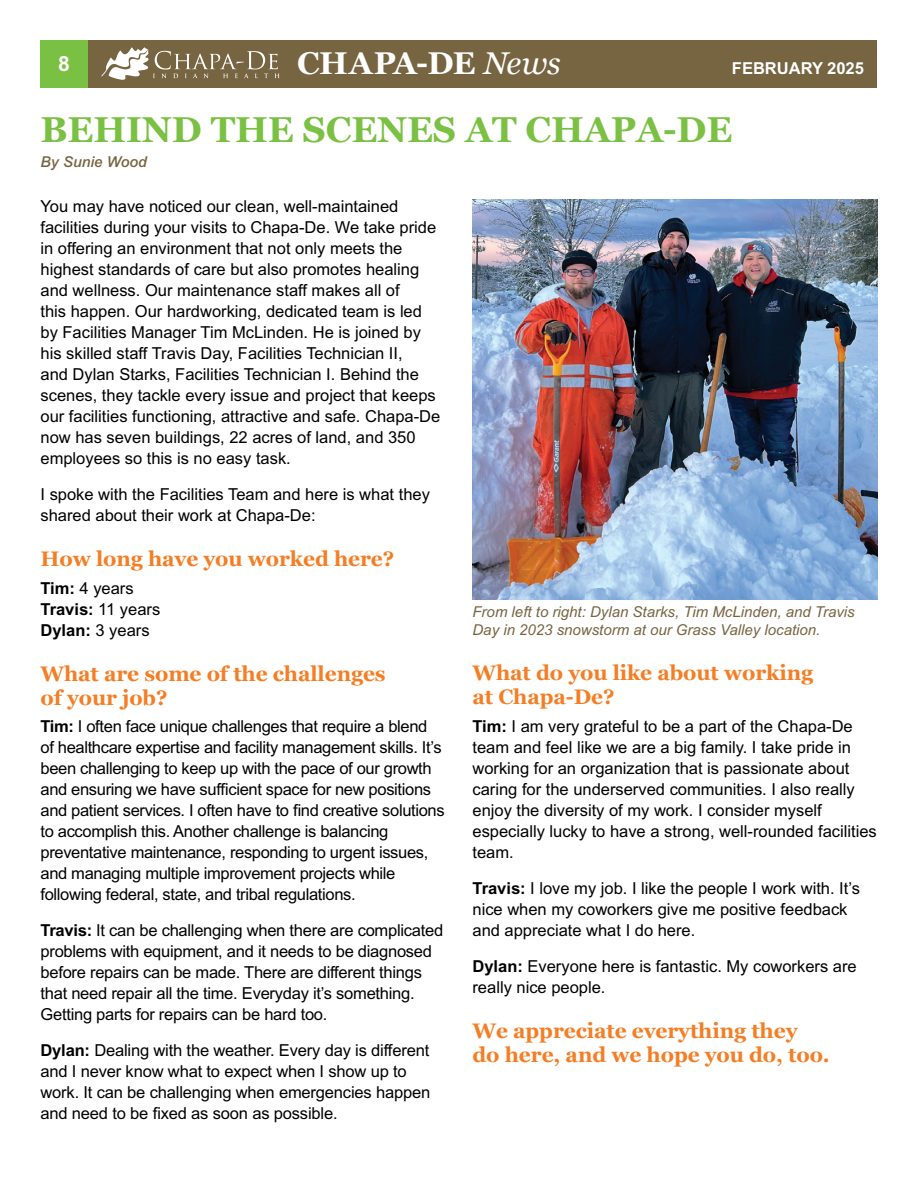
<style>
.page{position:relative;width:918px;height:1188px;background:#fff}
.page>*{position:absolute;margin:0;border:0;box-sizing:border-box;transform-origin:0 0}
.Headline{font:700 36px "Georgia";letter-spacing:-.005em;color:#7ac143}
.t1{font:700 31.5px "Georgia";letter-spacing:-.01em;color:#fff}
.Subhead_1{font:700 21px/24px "Georgia";letter-spacing:-.005em;color:#f57e25}
.t2{font:700 21px "Arial MT Std";color:#fff}
.Body_Copy{font:16.5px/21px "Arial MT Std";color:#000}
.Body_Copy-2{font:16.5px/21px "Arial MT Std";letter-spacing:-.02em;color:#000}
.t3{font:700 16.5px "Arial MT Std";color:#fff}
.Caption_Source{font:italic 15px/18px "Arial MT Std";color:#776441}
.Headline-2{font:italic 500 15px "Arial MT Std";color:#776441}
.s1{font-weight:400;font-style:italic}
.s2{font-weight:700}
</style>
<div class="page">
<div style="left:40px;top:40px;width:838px;height:48px;background:#776441"></div>
<svg style="left:102px;top:47px;width:178px;height:33px"></svg>
<div style="left:40px;top:40px;width:48px;height:48px;background:#7ac143"></div>
<img style="left:472px;top:200px;width:406px;height:399px">
<p class="t2" style="left:58px;top:51px;width:13px">8</p>
<h2 class="t1" style="left:297px;top:40px;width:265px">CHAPA-DE <span class="s1">News</span></h2>
<p class="t3" style="left:732px;top:59px;width:134px">FEBRUARY 2025</p>
<p class="Headline" style="left:40px;top:102px;width:693px">BEHIND THE SCENES AT CHAPA-DE</p>
<p class="Headline-2" style="left:40px;top:153px;width:108px">By Sunie Wood</p>
<p class="Body_Copy" style="left:40px;top:195px;width:401px">You may have noticed our clean, well-maintained facilities during your visits to Chapa-De. We take pride in offering an environment that not only meets the highest standards of care but also promotes healing and wellness. Our maintenance staff makes all of<br>this happen. Our hardworking, dedicated team is led by Facilities Manager Tim McLinden. He is joined by his skilled staff Travis Day, Facilities Technician II,<br>and Dylan Starks, Facilities Technician I. Behind the scenes, they tackle every issue and project that keeps our facilities functioning, attractive and safe. Chapa-De now has seven buildings, 22 acres of land, and 350 employees so this is no easy task.</p>
<p class="Body_Copy" style="left:40px;top:483px;width:391px">I spoke with the Facilities Team and here is what they shared about their work at Chapa-De:</p>
<p class="Subhead_1" style="left:40px;top:545px;width:355px">How long have you worked here?</p>
<p class="Body_Copy" style="left:40px;top:577px;width:121px"><span class="s2">Tim:</span> 4 years<br><span class="s2">Travis:</span> 11 years<br><span class="s2">Dylan:</span> 3 years</p>
<p class="Subhead_1" style="left:40px;top:660px;width:347px">What are some of the challenges of your job?</p>
<p class="Body_Copy-2" style="left:40px;top:716px;width:406px"><span class="s2">Tim:</span> I often face unique challenges that require a blend of healthcare expertise and facility management skills. It’s been challenging to keep up with the pace of our growth and ensuring we have sufficient space for new positions and patient services. I often have to find creative solutions to accomplish this. Another challenge is balancing preventative maintenance, responding to urgent issues, and managing multiple improvement projects while following federal, state, and tribal regulations.</p>
<p class="Body_Copy" style="left:40px;top:920px;width:404px"><span class="s2">Travis:</span> It can be challenging when there are complicated problems with equipment, and it needs to be diagnosed before repairs can be made. There are different things that need repair all the time. Everyday it’s something.<br>Getting parts for repairs can be hard too.</p>
<p class="Body_Copy" style="left:40px;top:1040px;width:391px"><span class="s2">Dylan:</span> Dealing with the weather. Every day is different and I never know what to expect when I show up to work. It can be challenging when emergencies happen and need to be fixed as soon as possible.</p>
<p class="Caption_Source" style="left:472px;top:602px;width:384px">From left to right: Dylan Starks, Tim McLinden, and Travis<br>Day in 2023 snowstorm at our Grass Valley location.</p>
<p class="Subhead_1" style="left:472px;top:660px;width:342px">What do you like about working at Chapa-De?</p>
<p class="Body_Copy" style="left:472px;top:715px;width:406px"><span class="s2">Tim:</span> I am very grateful to be a part of the Chapa-De team and feel like we are a big family. I take pride in working for an organization that is passionate about caring for the underserved communities. I also really enjoy the diversity of my work. I consider myself especially lucky to have a strong, well-rounded facilities team.</p>
<p class="Body_Copy" style="left:472px;top:877px;width:389px"><span class="s2">Travis:</span> I love my job. I like the people I work with. It’s nice when my coworkers give me positive feedback and appreciate what I do here.</p>
<p class="Body_Copy" style="left:472px;top:955px;width:386px"><span class="s2">Dylan:</span> Everyone here is fantastic. My coworkers are really nice people.</p>
<p class="Subhead_1" style="left:472px;top:1017px;width:359px">We appreciate everything they do here, and we hope you do, too.</p>
</div>
